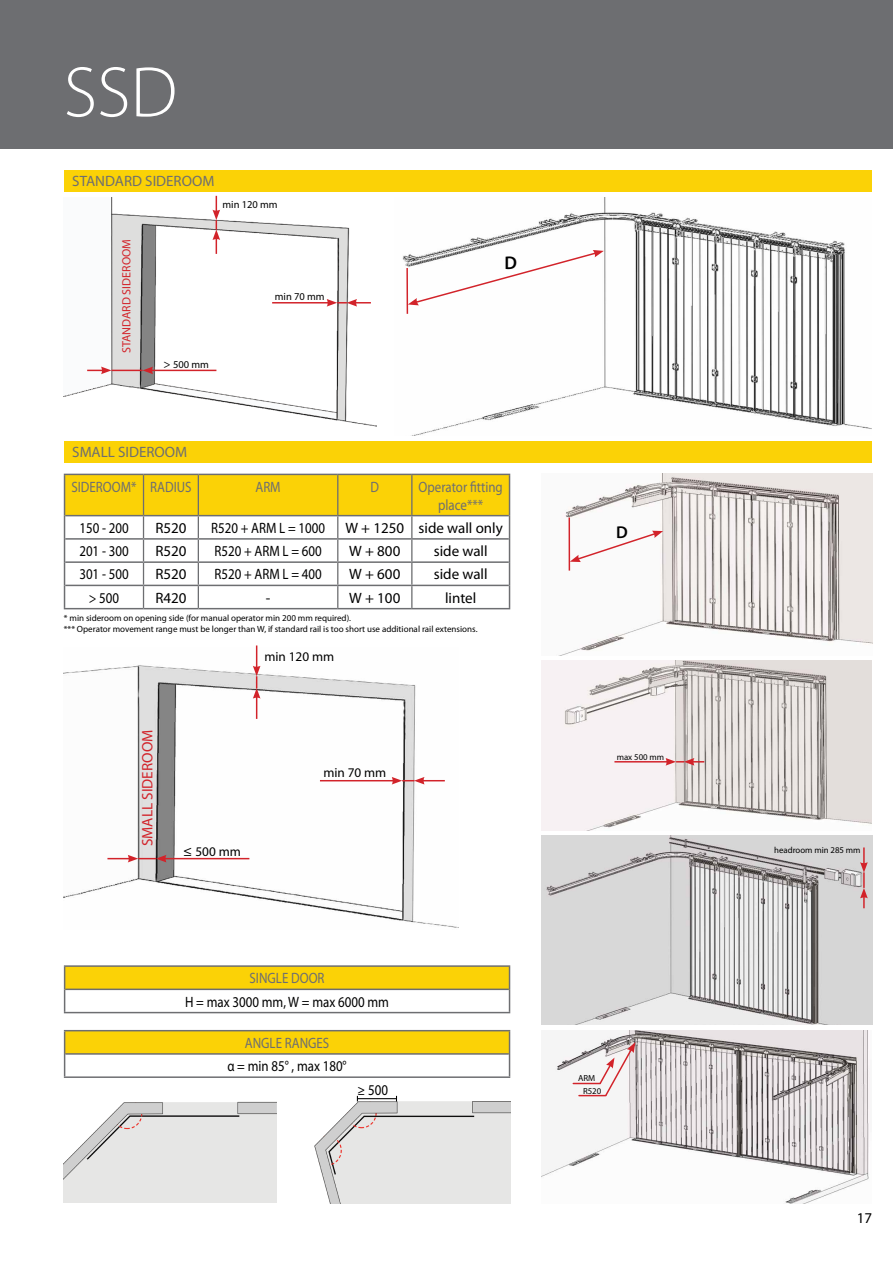
<style>
.page{position:relative;width:893px;height:1263px;background:#fff}
.page>*{position:absolute;margin:0;border:0;box-sizing:border-box;transform-origin:0 0}
.t1{font:300 72px "Myriad Pro";color:#fff}
.t2{font:600 18.45px "Myriad Pro";color:#000}
.t3{font:600 17.1px "Myriad Pro";color:#000}
.t4{font:15.15px "Myriad Pro";color:#d2232a}
.t5{font:15px "Myriad Pro";color:#000;scale:.86 1}
.t6{font:15px "Myriad Pro";color:#000}
.t7{font:15px/18px "Myriad Pro";color:#6d6e71;text-align:center;scale:.86 1}
.t8{font:15px "Myriad Pro";color:#6d6e71}
.t9{font:13.35px "Myriad Pro";color:#000}
.t10{font:12px "Myriad Pro";color:#d2232a}
.t11{font:10.5px "Myriad Pro";color:#000}
.t12{font:9px/10.8px "Myriad Pro";color:#000}
.t13{font:8.85px "Myriad Pro";color:#000}
.s1{font-size:12px}
.s2{font-size:15.15px}
</style>
<div class="page">
<div style="left:0;top:0;width:893px;height:149px;background:#6d6e71"></div>
<div style="left:64px;top:170px;width:808px;height:21px;background:#fbd206"></div>
<div style="left:64px;top:441px;width:808px;height:21px;background:#fbd206"></div>
<img style="left:64px;top:197px;width:312px;height:230px">
<img style="left:402px;top:197px;width:470px;height:238px">
<hr style="left:112px;top:370px;width:31px;height:1px;background:#d2232a">
<svg style="left:87px;top:367px;width:25px;height:7px"></svg>
<hr style="left:151px;top:370px;width:65px;height:1px;background:#d2232a">
<svg style="left:143px;top:367px;width:10px;height:7px"></svg>
<hr style="left:406px;top:268px;width:2px;height:46px;background:#d2232a">
<svg style="left:408px;top:250px;width:196px;height:55px"></svg>
<svg style="left:212px;top:196px;width:8px;height:58px"></svg>
<hr style="left:272px;top:302px;width:57px;height:1px;background:#d2232a">
<svg style="left:327px;top:299px;width:44px;height:8px"></svg>
<img style="left:64px;top:665px;width:395px;height:263px">
<hr style="left:164px;top:858px;width:85px;height:1px;background:#d2232a">
<svg style="left:107px;top:855px;width:59px;height:7px"></svg>
<svg style="left:253px;top:645px;width:7px;height:74px"></svg>
<hr style="left:320px;top:780px;width:74px;height:1px;background:#d2232a">
<svg style="left:392px;top:777px;width:53px;height:7px"></svg>
<img style="left:314px;top:1095px;width:196px;height:109px">
<img style="left:64px;top:1101px;width:213px;height:101px">
<img style="left:541px;top:1030px;width:329px;height:173px">
<img style="left:561px;top:474px;width:311px;height:181px">
<img style="left:541px;top:835px;width:331px;height:189px">
<svg style="left:860px;top:847px;width:8px;height:61px"></svg>
<img style="left:541px;top:660px;width:331px;height:170px">
<hr style="left:614px;top:761px;width:54px;height:1px;background:#d2232a">
<svg style="left:666px;top:758px;width:38px;height:8px"></svg>
<svg style="left:573px;top:1042px;width:62px;height:56px"></svg>
<hr style="left:64px;top:608px;width:80px;height:1px;background:#6d6e71">
<hr style="left:144px;top:608px;width:54px;height:1px;background:#6d6e71">
<hr style="left:198px;top:608px;width:140px;height:1px;background:#6d6e71">
<hr style="left:338px;top:608px;width:74px;height:1px;background:#6d6e71">
<hr style="left:412px;top:608px;width:98px;height:1px;background:#6d6e71">
<svg style="left:64px;top:474px;width:446px;height:134px"></svg>
<hr style="left:65px;top:515px;width:79px;height:1px;background:#6d6e71">
<hr style="left:144px;top:515px;width:54px;height:1px;background:#6d6e71">
<hr style="left:198px;top:515px;width:140px;height:1px;background:#6d6e71">
<hr style="left:338px;top:515px;width:74px;height:1px;background:#6d6e71">
<hr style="left:412px;top:515px;width:97px;height:1px;background:#6d6e71">
<hr style="left:65px;top:538px;width:79px;height:2px;background:#6d6e71">
<hr style="left:144px;top:538px;width:54px;height:2px;background:#6d6e71">
<hr style="left:198px;top:538px;width:140px;height:2px;background:#6d6e71">
<hr style="left:338px;top:538px;width:74px;height:2px;background:#6d6e71">
<hr style="left:412px;top:538px;width:97px;height:2px;background:#6d6e71">
<hr style="left:65px;top:561px;width:79px;height:2px;background:#6d6e71">
<hr style="left:144px;top:561px;width:54px;height:2px;background:#6d6e71">
<hr style="left:198px;top:561px;width:140px;height:2px;background:#6d6e71">
<hr style="left:338px;top:561px;width:74px;height:2px;background:#6d6e71">
<hr style="left:412px;top:561px;width:97px;height:2px;background:#6d6e71">
<hr style="left:65px;top:585px;width:79px;height:1px;background:#6d6e71">
<hr style="left:144px;top:585px;width:54px;height:1px;background:#6d6e71">
<hr style="left:198px;top:585px;width:140px;height:1px;background:#6d6e71">
<hr style="left:338px;top:585px;width:74px;height:1px;background:#6d6e71">
<hr style="left:412px;top:585px;width:97px;height:1px;background:#6d6e71">
<div style="left:65px;top:1031px;width:444px;height:23px;background:#fbd206"></div>
<hr style="left:64px;top:1030px;width:446px;height:1px;background:#6d6e71">
<svg style="left:64px;top:1031px;width:1px;height:45px"></svg>
<svg style="left:509px;top:1031px;width:1px;height:45px"></svg>
<hr style="left:64px;top:1076px;width:446px;height:2px;background:#6d6e71">
<hr style="left:65px;top:1053px;width:444px;height:2px;background:#6d6e71">
<div style="left:65px;top:966px;width:444px;height:23px;background:#fbd206"></div>
<hr style="left:64px;top:965px;width:446px;height:2px;background:#6d6e71">
<svg style="left:64px;top:967px;width:1px;height:45px"></svg>
<svg style="left:509px;top:967px;width:1px;height:45px"></svg>
<hr style="left:64px;top:1012px;width:446px;height:1px;background:#6d6e71">
<hr style="left:65px;top:988px;width:444px;height:2px;background:#6d6e71">
<hr style="left:568px;top:517px;width:2px;height:54px;background:#d2232a">
<svg style="left:570px;top:531px;width:93px;height:31px"></svg>
<hr style="left:358px;top:1098px;width:38px;height:1px;background:#000">
<h1 class="t1" style="left:64px;top:49px;width:115px">SSD</h1>
<h3 class="t8" style="left:72px;top:172px;width:144px">STANDARD SIDEROOM</h3>
<p class="t11" style="left:222px;top:198px;width:57px">min 120 mm</p>
<h3 class="t10" style="left:119px;top:353px;width:115px;rotate:-90deg">STANDARD SIDEROOM</h3>
<p class="t11" style="left:163px;top:358px;width:47px"><span class="s1">&gt;</span> 500 mm</p>
<p class="t11" style="left:275px;top:290px;width:51px">min 70 mm</p>
<h3 class="t8" style="left:72px;top:443px;width:117px">SMALL SIDEROOM</h3>
<h2 class="t2" style="left:505px;top:251px;width:14px">D</h2>
<h3 class="t7" style="left:72px;top:477px;width:141px">SIDEROOM* RADIUS</h3>
<h3 class="t7" style="left:255px;top:477px;width:31px">ARM</h3>
<h3 class="t7" style="left:371px;top:477px;width:12px">D</h3>
<h3 class="t7" style="left:419px;top:477px;width:99px">Operator fitting place***</h3>
<h3 class="t5" style="left:79px;top:519px;width:59px">150 - 200</h3>
<h3 class="t6" style="left:155px;top:519px;width:33px">R520</h3>
<h3 class="t5" style="left:211px;top:519px;width:134px">R520 + ARM L = 1000</h3>
<h3 class="t6" style="left:345px;top:519px;width:159px">W + 1250 side wall only</h3>
<h3 class="t5" style="left:79px;top:542px;width:59px">201 - 300</h3>
<h3 class="t6" style="left:155px;top:542px;width:33px">R520</h3>
<h3 class="t5" style="left:214px;top:542px;width:126px">R520 + ARM L = 600</h3>
<h3 class="t6" style="left:349px;top:542px;width:53px">W + 800</h3>
<h3 class="t6" style="left:434px;top:542px;width:55px">side wall</h3>
<h3 class="t5" style="left:79px;top:565px;width:59px">301 - 500</h3>
<h3 class="t6" style="left:155px;top:565px;width:33px">R520</h3>
<h3 class="t5" style="left:214px;top:565px;width:126px">R520 + ARM L = 400</h3>
<h3 class="t6" style="left:349px;top:565px;width:53px">W + 600</h3>
<h3 class="t6" style="left:434px;top:565px;width:55px">side wall</h3>
<h3 class="t5" style="left:89px;top:588px;width:37px">&gt; 500</h3>
<h3 class="t6" style="left:155px;top:588px;width:33px">R420</h3>
<h3 class="t6" style="left:266px;top:588px;width:6px">-</h3>
<h3 class="t6" style="left:349px;top:588px;width:53px">W + 100</h3>
<h3 class="t6" style="left:445px;top:588px;width:33px">lintel</h3>
<p class="t12" style="left:64px;top:612px;width:415px">* min sideroom on opening side (for manual operator min 200 mm required).<br>*** Operator movement range must be longer than W, if standard rail is too short use additional rail extensions.</p>
<h3 class="t9" style="left:264px;top:648px;width:71px">min 120 mm</h3>
<h3 class="t3" style="left:616px;top:521px;width:13px">D</h3>
<h3 class="t4" style="left:138px;top:846px;width:118px;rotate:-90deg">SMALL SIDEROOM</h3>
<h3 class="t9" style="left:323px;top:764px;width:64px">min 70 mm</h3>
<p class="t13" style="left:617px;top:751px;width:49px">max 500 mm</p>
<h3 class="t9" style="left:183px;top:843px;width:59px"><span class="s2">≤</span> 500 mm</h3>
<p class="t13" style="left:774px;top:845px;width:88px">headroom min 285 mm</p>
<h3 class="t7" style="left:250px;top:969px;width:89px">SINGLE DOOR</h3>
<h3 class="t5" style="left:185px;top:992px;width:239px">H = max 3000 mm, W = max 6000 mm</h3>
<h3 class="t7" style="left:245px;top:1034px;width:100px">ANGLE RANGES</h3>
<h3 class="t5" style="left:227px;top:1057px;width:140px">α = min 85° , max 180°</h3>
<h3 class="t5" style="left:358px;top:1080px;width:37px">≥ 500</h3>
<p class="t13" style="left:578px;top:1073px;width:19px">ARM</p>
<p class="t13" style="left:583px;top:1085px;width:20px">R520</p>
<h3 class="t6" style="left:857px;top:1209px;width:17px">17</h3>
</div>
